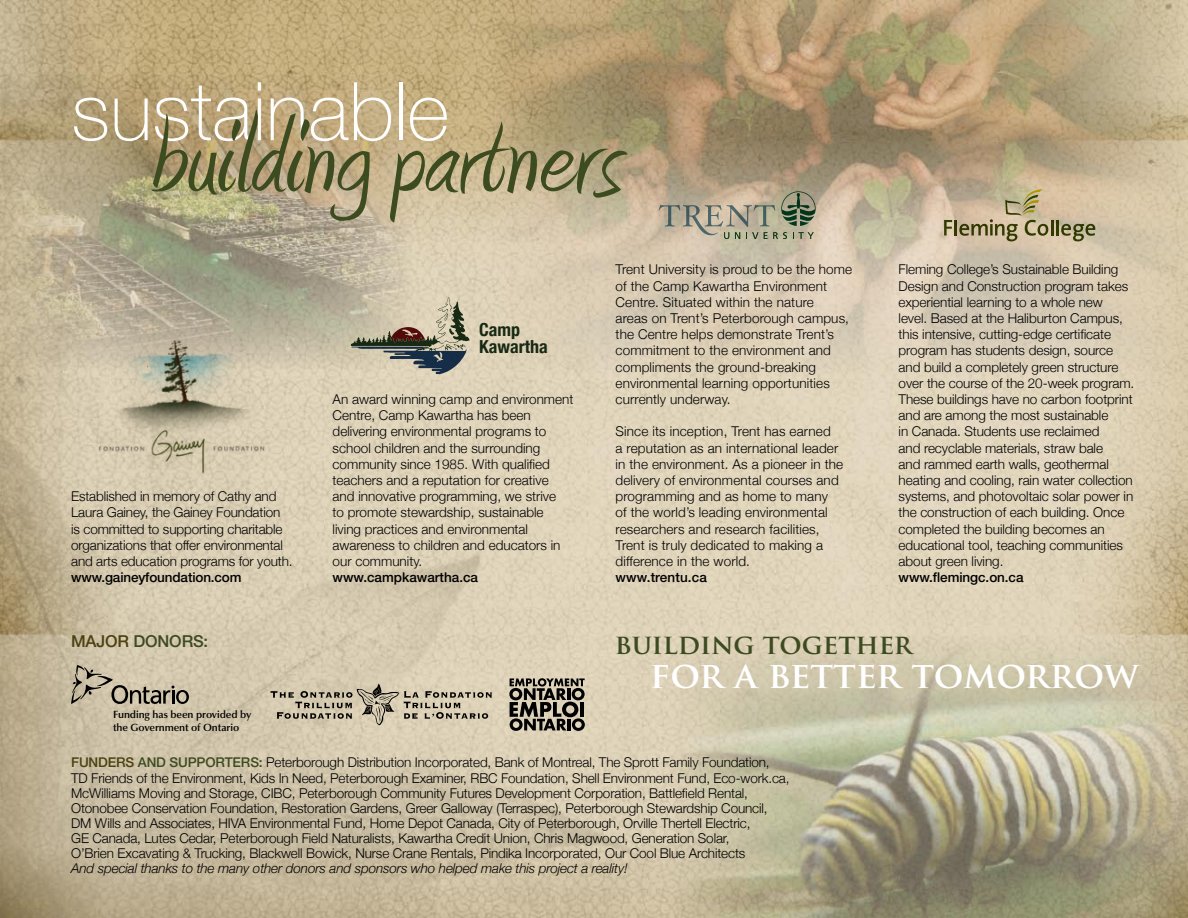
<style>
.page{position:relative;width:1188px;height:918px;background:#fff}
.page>*{position:absolute;margin:0;border:0;box-sizing:border-box;transform-origin:0 0}
.t1{font:108px "Amienne";color:#3d4b20}
.t2{font:100 81px "Helvetica Neue";color:#fff}
.t3{font:700 36px "Trajan Pro";letter-spacing:-.005em;color:#fff}
.t4{font:700 27px "Trajan Pro";color:#3d4b20}
.t5{font:700 condensed 18px/16.5px "Helvetica Neue";color:#1c331c}
.t6{font:500 16.5px "Helvetica Neue";letter-spacing:-.01em;color:#3d4b20}
.t7{font:300 13.5px/16.2px "Helvetica Neue";letter-spacing:-.005em;color:#000}
.t8{font:italic 300 13.5px "Helvetica Neue";letter-spacing:-.01em;color:#000}
.t9{font:500 13.5px "Helvetica Neue";letter-spacing:-.005em;color:#000}
.t10{font:600 10.5px/12.6px "Optima";letter-spacing:-.01em;color:#000}
.s1{color:#4c410f}
.s2{font-weight:500;color:#4c410f}
.s3{font-weight:500;color:#3d4b20}
</style>
<div class="page">
<img style="left:0;top:0;width:1188px;height:918px">
<img style="left:93px;top:337px;width:178px;height:137px">
<svg style="left:351px;top:297px;width:119px;height:78px;background:#a7a18f"></svg>
<svg style="left:944px;top:189px;width:109px;height:52px;background:#b9aa88"></svg>
<hr style="left:1056px;top:220px;width:3px;height:16px;background:#3a4c00">
<svg style="left:1061px;top:224px;width:34px;height:17px"></svg>
<svg style="left:659px;top:191px;width:157px;height:48px;background:#a8a38c"></svg>
<svg style="left:271px;top:684px;width:221px;height:41px;background:#b8ad97"></svg>
<svg style="left:71px;top:665px;width:118px;height:39px;background:#aea48f"></svg>
<svg style="left:509px;top:678px;width:76px;height:53px;background:#6b6558"></svg>
<h2 class="t2" style="left:71px;top:65px;width:380px">sustainable</h2>
<h1 class="t1" style="left:149px;top:102px;width:474px">building partners</h1>
<p class="t7" style="left:71px;top:488px;width:223px">Established in memory of Cathy and Laura Gainey, the Gainey Foundation<br>is committed to supporting charitable organizations that offer environmental and arts education programs for youth.</p>
<p class="t9" style="left:71px;top:569px;width:172px">www.gaineyfoundation.com</p>
<h3 class="t5" style="left:479px;top:321px;width:70px">Camp<br>Kawartha</h3>
<p class="t7" style="left:333px;top:391px;width:242px">An award winning camp and environment Centre, Camp Kawartha has been delivering environmental programs to school children and the surrounding community since 1985. With qualified teachers and a reputation for creative and innovative programming, we strive<br>to promote stewardship, sustainable living practices and environmental awareness to children and educators in our community.</p>
<p class="t9" style="left:333px;top:569px;width:147px">www.campkawartha.ca</p>
<p class="t7" style="left:616px;top:261px;width:238px">Trent University is proud to be the home of the Camp Kawartha Environment Centre. Situated within the nature<br>areas on Trent’s Peterborough campus, the Centre helps demonstrate Trent’s commitment to the environment and compliments the ground-breaking environmental learning opportunities currently underway.</p>
<p class="t7" style="left:616px;top:423px;width:229px">Since its inception, Trent has earned<br>a reputation as an international leader in the environment. As a pioneer in the delivery of environmental courses and programming and as home to many<br>of the world’s leading environmental researchers and research facilities, Trent is truly dedicated to making a difference in the world.</p>
<p class="t9" style="left:616px;top:569px;width:93px">www.trentu.ca</p>
<p class="t7" style="left:899px;top:261px;width:237px">Fleming College’s Sustainable Building Design and Construction program takes experiential learning to a whole new level. Based at the Haliburton Campus, this intensive, cutting-edge certificate program has students design, source and build a completely green structure over the course of the 20-week program.<br>These buildings have no carbon footprint and are among the most sustainable<br>in Canada. Students use reclaimed<br>and recyclable materials, straw bale<br>and rammed earth walls, geothermal heating and cooling, rain water collection systems, and photovoltaic solar power in the construction of each building. Once completed the building becomes an educational tool, teaching communities about green living.</p>
<p class="t9" style="left:899px;top:569px;width:126px">www.flemingc.on.ca</p>
<p class="t6" style="left:71px;top:631px;width:139px"><span class="s1">MAJOR</span> DONORS:</p>
<h3 class="t4" style="left:615px;top:628px;width:299px">BUILDING TOGETHER</h3>
<h3 class="t3" style="left:650px;top:653px;width:490px">FOR A BETTER TOMORROW</h3>
<p class="t10" style="left:113px;top:709px;width:140px">Funding has been provided by the Government of Ontario</p>
<p class="t7" style="left:71px;top:754px;width:720px;line-height:15.1px"><span class="s2">FUNDERS</span> <span class="s3">AND SU PPORTERS:</span> Peterborough Distribution Incorporated, Bank of Montreal, The Sprott Family Foundation, TD Friends of the Environment, Kids In Need, Peterborough Examiner, RBC Foundation, Shell Environment Fund, Eco-work.ca, McWilliams Moving and Storage, CIBC, Peterborough Community Futures Development Corporation, Battlefield Rental, Otonobee Conservation Foundation, Restoration Gardens, Greer Galloway (Terraspec), Peterborough Stewardship Council, DM Wills and Associates, HIVA Environmental Fund, Home Depot Canada, City of Peterborough, Orville Thertell Electric,<br>GE Canada, Lutes Cedar, Peterborough Field Naturalists, Kawartha Credit Union, Chris Magwood, Generation Solar,<br>O’Brien Excavating &amp; Trucking, Blackwell Bowick, Nurse Crane Rentals, Pindika Incorporated, Our Cool Blue Architects</p>
<p class="t8" style="left:71px;top:860px;width:558px">And special thanks to the many other donors and sponsors who helped make this project a reality!</p>
</div>
